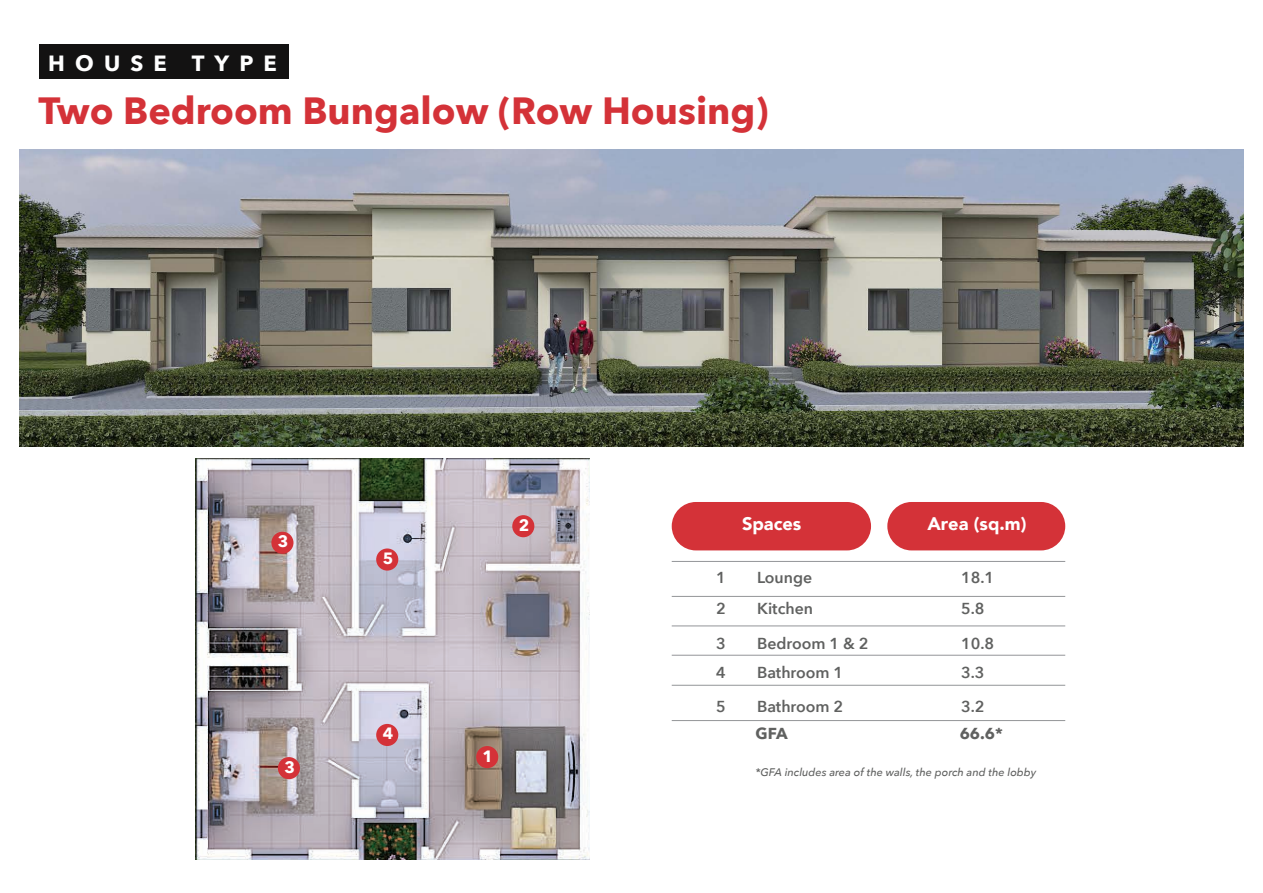
<style>
.page{position:relative;width:1263px;height:893px;background:#fff}
.page>*{position:absolute;margin:0;border:0;box-sizing:border-box;transform-origin:0 0}
.t1{font:700 37.8px "Avenir Next";color:#d43238}
.t2{font:700 21.9px "Avenir Next";letter-spacing:.46em;color:#fff}
.t3{font:900 18.15px "Avenir";color:#fff}
.t4{font:700 16.35px "Avenir Next";color:#fff}
.t5{font:600 15.9px "Avenir Next";color:#606160}
.t6{font:700 15.9px "Avenir Next";color:#606160}
.t7{font:italic 500 10.95px "Avenir Next";color:#606160}
</style>
<div class="page">
<img style="left:195px;top:459px;width:394px;height:401px">
<div style="left:672px;top:502px;width:199px;height:48px;background:#d43238;border-radius:24px"></div>
<div style="left:887px;top:502px;width:178px;height:48px;background:#d43238;border-radius:24px"></div>
<hr style="left:672px;top:596px;width:393px;height:1px;background:#939598">
<hr style="left:672px;top:625px;width:393px;height:1px;background:#939598">
<hr style="left:672px;top:655px;width:393px;height:1px;background:#939598">
<hr style="left:672px;top:720px;width:393px;height:1px;background:#939598">
<hr style="left:672px;top:685px;width:393px;height:1px;background:#939598">
<hr style="left:672px;top:561px;width:393px;height:1px;background:#939598">
<div style="left:476px;top:746px;width:22px;height:22px;background:#d43238;border-radius:50%"></div>
<div style="left:271px;top:532px;width:22px;height:22px;background:#d43238;border-radius:50%"></div>
<div style="left:278px;top:757px;width:22px;height:22px;background:#d43238;border-radius:50%"></div>
<div style="left:376px;top:724px;width:22px;height:22px;background:#d43238;border-radius:50%"></div>
<div style="left:376px;top:548px;width:22px;height:23px;background:#d43238;border-radius:50%"></div>
<div style="left:512px;top:515px;width:22px;height:22px;background:#d43238;border-radius:50%"></div>
<div style="left:39px;top:44px;width:250px;height:35px;background:#131212"></div>
<img style="left:20px;top:149px;width:1223px;height:297px">
<h2 class="t2" style="left:48px;top:45px;width:230px">HOUSE TYPE</h2>
<h1 class="t1" style="left:38px;top:78px;width:731px">Two Bedroom Bungalow (Row Housing)</h1>
<p class="t4" style="left:278px;top:527px;width:12px">3</p>
<p class="t4" style="left:284px;top:753px;width:12px">3</p>
<p class="t4" style="left:383px;top:544px;width:12px">5</p>
<p class="t4" style="left:383px;top:720px;width:12px">4</p>
<p class="t4" style="left:519px;top:511px;width:12px">2</p>
<p class="t4" style="left:483px;top:742px;width:12px">1</p>
<p class="t3" style="left:742px;top:508px;width:61px">Spaces</p>
<p class="t3" style="left:927px;top:508px;width:101px">Area (sq.m)</p>
<p class="t5" style="left:716px;top:564px;width:11px">1</p>
<p class="t5" style="left:757px;top:564px;width:57px">Lounge</p>
<p class="t5" style="left:961px;top:564px;width:35px">18.1</p>
<p class="t5" style="left:716px;top:595px;width:11px">2</p>
<p class="t5" style="left:757px;top:595px;width:57px">Kitchen</p>
<p class="t5" style="left:961px;top:595px;width:25px">5.8</p>
<p class="t5" style="left:716px;top:629px;width:11px">3</p>
<p class="t5" style="left:757px;top:629px;width:113px">Bedroom 1 &amp; 2</p>
<p class="t5" style="left:961px;top:629px;width:35px">10.8</p>
<p class="t5" style="left:716px;top:659px;width:11px">4</p>
<p class="t5" style="left:757px;top:659px;width:88px">Bathroom 1</p>
<p class="t5" style="left:961px;top:659px;width:25px">3.3</p>
<p class="t5" style="left:716px;top:693px;width:11px">5</p>
<p class="t5" style="left:757px;top:693px;width:88px">Bathroom 2</p>
<p class="t5" style="left:961px;top:693px;width:25px">3.2</p>
<p class="t6" style="left:756px;top:720px;width:34px">GFA</p>
<p class="t6" style="left:960px;top:720px;width:45px">66.6*</p>
<p class="t7" style="left:756px;top:762px;width:282px">*GFA includes area of the walls, the porch and the lobby</p>
</div>
